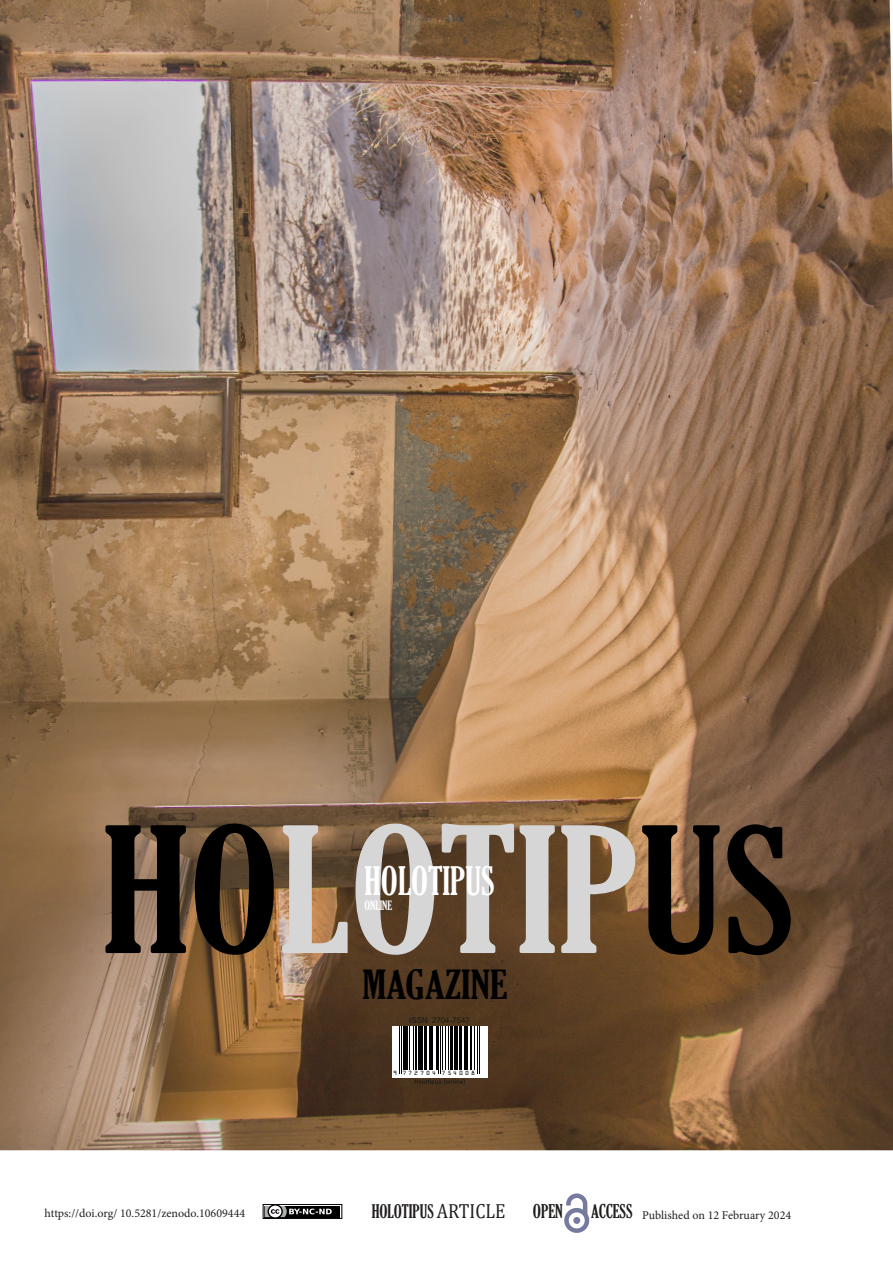
<style>
.page{position:relative;width:893px;height:1263px;background:#fff}
.page>*{position:absolute;margin:0;border:0;box-sizing:border-box;transform-origin:0 0}
.t1{font:extra-condensed 168.3px "Gloucester";color:#d6d6d6;scale:1.19 1}
.t2{font:extra-condensed 38.55px "Gloucester";color:#000;scale:1.19 1}
.t3{font:extra-condensed 37.65px "Gloucester";color:#fff}
.img{font:extra-condensed 18.15px "Gloucester";color:#1d1d1b}
.t4{font:extra-condensed 18px "Gloucester";color:#231f20}
.t5{font:extra-condensed 12.3px "Gloucester";color:#fff}
.t6{font:12px "Minion Pro";color:#231f20}
.t7{font:7.95px "Arial";color:#1a1a18}
.t8{font:6.3px "OCRA Extended";letter-spacing:.325em;color:#000003}
.s1{color:#000}
.s2{font-family:"Cambria";font-stretch:normal;font-size:20.55px}
</style>
<div class="page">
<img style="left:0;top:0;width:893px;height:1150px">
<svg style="left:415px;top:1079px;width:50px;height:6px"></svg>
<svg style="left:392px;top:1026px;width:95px;height:52px"></svg>
<hr style="left:399px;top:1026px;width:1px;height:48px;background:#000003">
<hr style="left:401px;top:1026px;width:1px;height:48px;background:#000003">
<hr style="left:403px;top:1026px;width:2px;height:44px;background:#000003">
<hr style="left:406px;top:1026px;width:2px;height:44px;background:#000003">
<hr style="left:410px;top:1026px;width:1px;height:44px;background:#000003">
<hr style="left:413px;top:1026px;width:1px;height:44px;background:#000003">
<hr style="left:416px;top:1026px;width:1px;height:44px;background:#000003">
<hr style="left:418px;top:1026px;width:2px;height:44px;background:#000003">
<hr style="left:421px;top:1026px;width:2px;height:44px;background:#000003">
<hr style="left:424px;top:1026px;width:1px;height:44px;background:#000003">
<hr style="left:427px;top:1026px;width:1px;height:44px;background:#000003">
<hr style="left:429px;top:1026px;width:2px;height:44px;background:#000003">
<hr style="left:432px;top:1026px;width:1px;height:44px;background:#000003">
<hr style="left:436px;top:1026px;width:1px;height:44px;background:#000003">
<hr style="left:438px;top:1026px;width:1px;height:48px;background:#000003">
<hr style="left:440px;top:1026px;width:1px;height:48px;background:#000003">
<hr style="left:442px;top:1026px;width:1px;height:44px;background:#000003">
<hr style="left:445px;top:1026px;width:1px;height:44px;background:#000003">
<hr style="left:448px;top:1026px;width:1px;height:44px;background:#000003">
<hr style="left:450px;top:1026px;width:3px;height:44px;background:#000003">
<hr style="left:454px;top:1026px;width:1px;height:44px;background:#000003">
<hr style="left:455px;top:1026px;width:3px;height:44px;background:#000003">
<hr style="left:460px;top:1026px;width:2px;height:44px;background:#000003">
<hr style="left:464px;top:1026px;width:1px;height:44px;background:#000003">
<hr style="left:466px;top:1026px;width:2px;height:44px;background:#000003">
<hr style="left:470px;top:1026px;width:1px;height:44px;background:#000003">
<hr style="left:472px;top:1026px;width:1px;height:44px;background:#000003">
<hr style="left:474px;top:1026px;width:1px;height:44px;background:#000003">
<hr style="left:477px;top:1026px;width:1px;height:48px;background:#000003">
<hr style="left:479px;top:1026px;width:1px;height:48px;background:#000003">
<div style="left:263px;top:1204px;width:79px;height:15px;border:1px solid #000"></div>
<div style="left:265px;top:1206px;width:75px;height:11px;background:#000"></div>
<svg style="left:265px;top:1206px;width:67px;height:11px"></svg>
<svg style="left:564px;top:1193px;width:25px;height:26px"></svg>
<div style="left:564px;top:1208px;width:25px;height:25px;border:4px solid #757a9e;border-radius:50%"></div>
<div style="left:573px;top:1217px;width:7px;height:7px;background:#757a9e;border-radius:50%"></div>
<p class="t1" style="left:102px;top:795px;width:583px"><span class="s1">HO</span>LOTIP<span class="s1">US</span></p>
<p class="t2" style="left:363px;top:963px;width:123px">MAGAZINE</p>
<p class="t3" style="left:365px;top:859px;width:132px">HOLOTIPUS</p>
<p class="t5" style="left:365px;top:898px;width:29px">ONLINE</p>
<p class="t7" style="left:409px;top:1015px;width:62px">ISSN 2704-7547</p>
<p class="t8" style="left:393px;top:1069px;width:83px">9 772704 754008</p>
<p class="t6" style="left:45px;top:1205px;width:202px">https://doi.org/ 10.5281/zenodo.10609444</p>
<p class="t4" style="left:372px;top:1201px;width:135px">HOLOTIPUS <span class="s2">ARTICLE</span></p>
<p class="img" style="left:533px;top:1201px;width:32px">OPEN</p>
<p class="img" style="left:591px;top:1201px;width:43px">ACCESS</p>
<p class="t6" style="left:642px;top:1207px;width:151px">Published on 12 February 2024</p>
</div>
